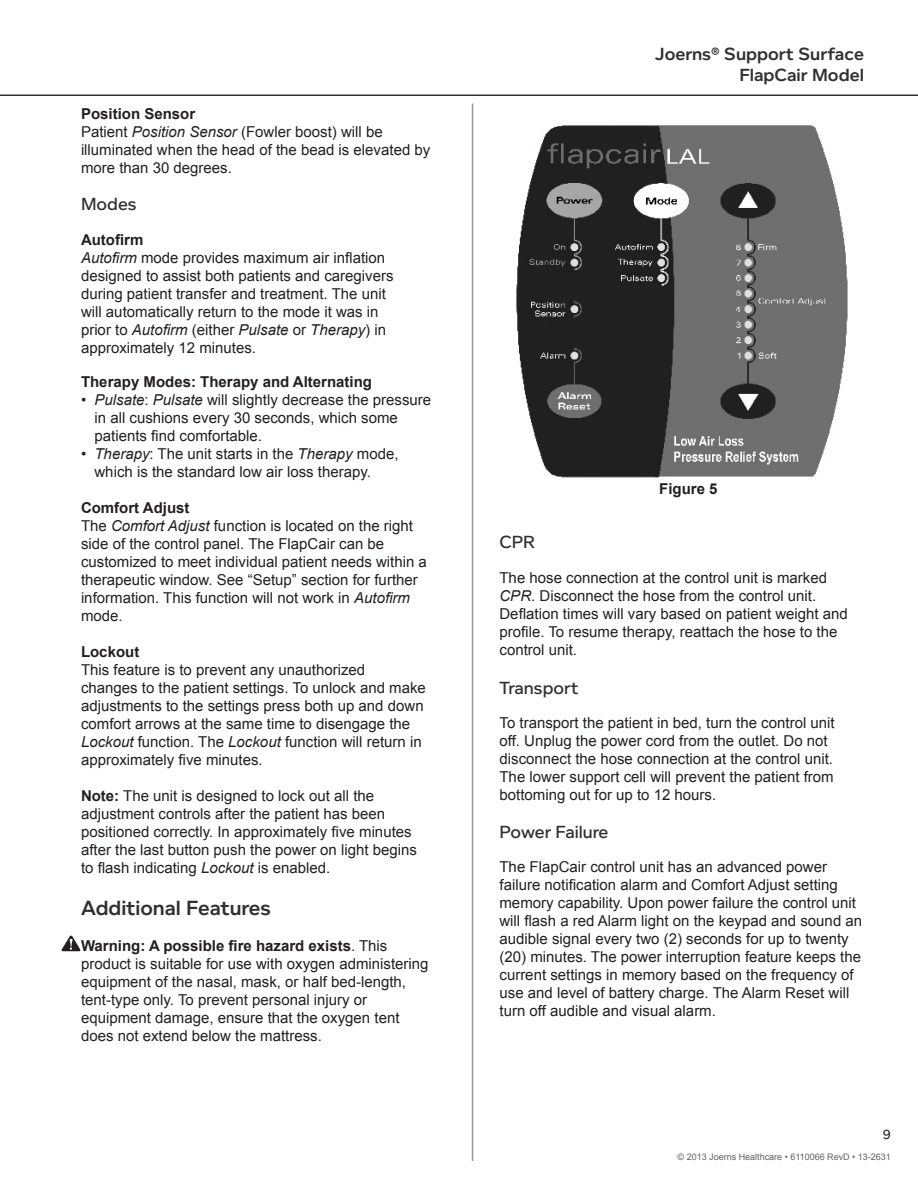
<style>
.page{position:relative;width:918px;height:1188px;background:#fff}
.page>*{position:absolute;margin:0;border:0;box-sizing:border-box;transform-origin:0 0}
.Manual_Heading{font:600 21px "Foundry Context";color:#312f30}
.t1{font:600 18px/21px "Foundry Context";color:#312f30;text-align:right}
.Sub_Manual_Heading{font:500 18px "Foundry Context";color:#312f30}
.Internal_Manual_text{font:15px/18px "Arial";color:#231f20}
.Internal_Manual_text-2{font:700 15px "Arial";color:#231f20}
.t2{font:500 13.5px "Foundry Context";color:#312f30}
.t3{font:9px "Arial";color:#636366}
.s1{font-style:italic}
.s2{font-weight:700}
</style>
<div class="page">
<hr style="left:472px;top:104px;width:1px;height:1057px;background:#939598">
<hr style="left:0;top:94px;width:918px;height:2px;background:#312f30">
<img style="left:62px;top:936px;width:18px;height:15px">
<img style="left:516px;top:125px;width:332px;height:353px">
<p class="Internal_Manual_text-2" style="left:81px;top:104px;width:116px">Position Sensor</p>
<p class="Internal_Manual_text" style="left:81px;top:123px;width:351px">Patient <span class="s1">Position Sensor</span> (Fowler boost) will be illuminated when the head of the bead is elevated by more than 30 degrees.</p>
<p class="Sub_Manual_Heading" style="left:81px;top:194px;width:57px">Modes</p>
<p class="Internal_Manual_text-2" style="left:81px;top:230px;width:64px">Autofirm</p>
<p class="Internal_Manual_text" style="left:81px;top:249px;width:314px"><span class="s1">Autofirm</span> mode provides maximum air inflation designed to assist both patients and caregivers during patient transfer and treatment. The unit will automatically return to the mode it was in prior to <span class="s1">Autofirm</span> (either <span class="s1">Pulsate</span> or <span class="s1">Therapy</span>) in approximately 12 minutes.</p>
<p class="Internal_Manual_text-2" style="left:81px;top:372px;width:293px">Therapy Modes: Therapy and Alternating</p>
<p class="Internal_Manual_text" style="left:94px;top:391px;width:338px;text-indent:-14px">• <span class="s1">Pulsate</span>: <span class="s1">Pulsate</span> will slightly decrease the pressure in all cushions every 30 seconds, which some patients find comfortable.</p>
<p class="Internal_Manual_text" style="left:94px;top:445px;width:306px;text-indent:-14px">• <span class="s1">Therapy</span>: The unit starts in the <span class="s1">Therapy</span> mode, which is the standard low air loss therapy.</p>
<p class="Internal_Manual_text-2" style="left:81px;top:498px;width:110px">Comfort Adjust</p>
<p class="Internal_Manual_text" style="left:81px;top:517px;width:347px">The <span class="s1">Comfort Adjust</span> function is located on the right side of the control panel. The FlapCair can be customized to meet individual patient needs within a therapeutic window. See “Setup” section for further information. This function will not work in <span class="s1">Autofirm </span>mode.</p>
<p class="Internal_Manual_text-2" style="left:81px;top:642px;width:60px">Lockout</p>
<p class="Internal_Manual_text" style="left:81px;top:661px;width:346px">This feature is to prevent any unauthorized<br>changes to the patient settings. To unlock and make adjustments to the settings press both up and down comfort arrows at the same time to disengage the <span class="s1">Lockout</span> function. The <span class="s1">Lockout</span> function will return in approximately five minutes.</p>
<p class="Internal_Manual_text" style="left:81px;top:787px;width:338px"><span class="s2">Note:</span> The unit is designed to lock out all the adjustment controls after the patient has been positioned correctly. In approximately five minutes after the last button push the power on light begins to flash indicating <span class="s1">Lockout</span> is enabled.</p>
<p class="Manual_Heading" style="left:81px;top:896px;width:192px">Additional Features</p>
<p class="Internal_Manual_text" style="left:81px;top:937px;width:349px"><span class="s2">Warning: A possible fire hazard exists</span>. This product is suitable for use with oxygen administering equipment of the nasal, mask, or half bed-length, tent-type only. To prevent personal injury or equipment damage, ensure that the oxygen tent does not extend below the mattress.</p>
<p class="t1" style="left:655px;top:43px;width:210px">Joerns® Support Surface<br>FlapCair Model</p>
<p class="Internal_Manual_text-2" style="left:659px;top:478px;width:60px">Figure 5</p>
<p class="Sub_Manual_Heading" style="left:500px;top:532px;width:37px">CPR</p>
<p class="Internal_Manual_text" style="left:500px;top:569px;width:350px">The hose connection at the control unit is marked <span class="s1">CPR</span>. Disconnect the hose from the control unit.<br>Deflation times will vary based on patient weight and profile. To resume therapy, reattach the hose to the control unit.</p>
<p class="Sub_Manual_Heading" style="left:500px;top:677px;width:81px">Transport</p>
<p class="Internal_Manual_text" style="left:500px;top:714px;width:337px">To transport the patient in bed, turn the control unit off. Unplug the power cord from the outlet. Do not disconnect the hose connection at the control unit.<br>The lower support cell will prevent the patient from bottoming out for up to 12 hours.</p>
<p class="Sub_Manual_Heading" style="left:500px;top:821px;width:111px">Power Failure</p>
<p class="Internal_Manual_text" style="left:500px;top:858px;width:364px">The FlapCair control unit has an advanced power failure notification alarm and Comfort Adjust setting memory capability. Upon power failure the control unit will flash a red Alarm light on the keypad and sound an audible signal every two (2) seconds for up to twenty (20) minutes. The power interruption feature keeps the current settings in memory based on the frequency of use and level of battery charge. The Alarm Reset will turn off audible and visual alarm.</p>
<p class="t2" style="left:883px;top:1127px;width:10px">9</p>
<p class="t3" style="left:678px;top:1151px;width:215px">© 2013 Joerns Healthcare • 6110066 RevD • 13-2631</p>
</div>
